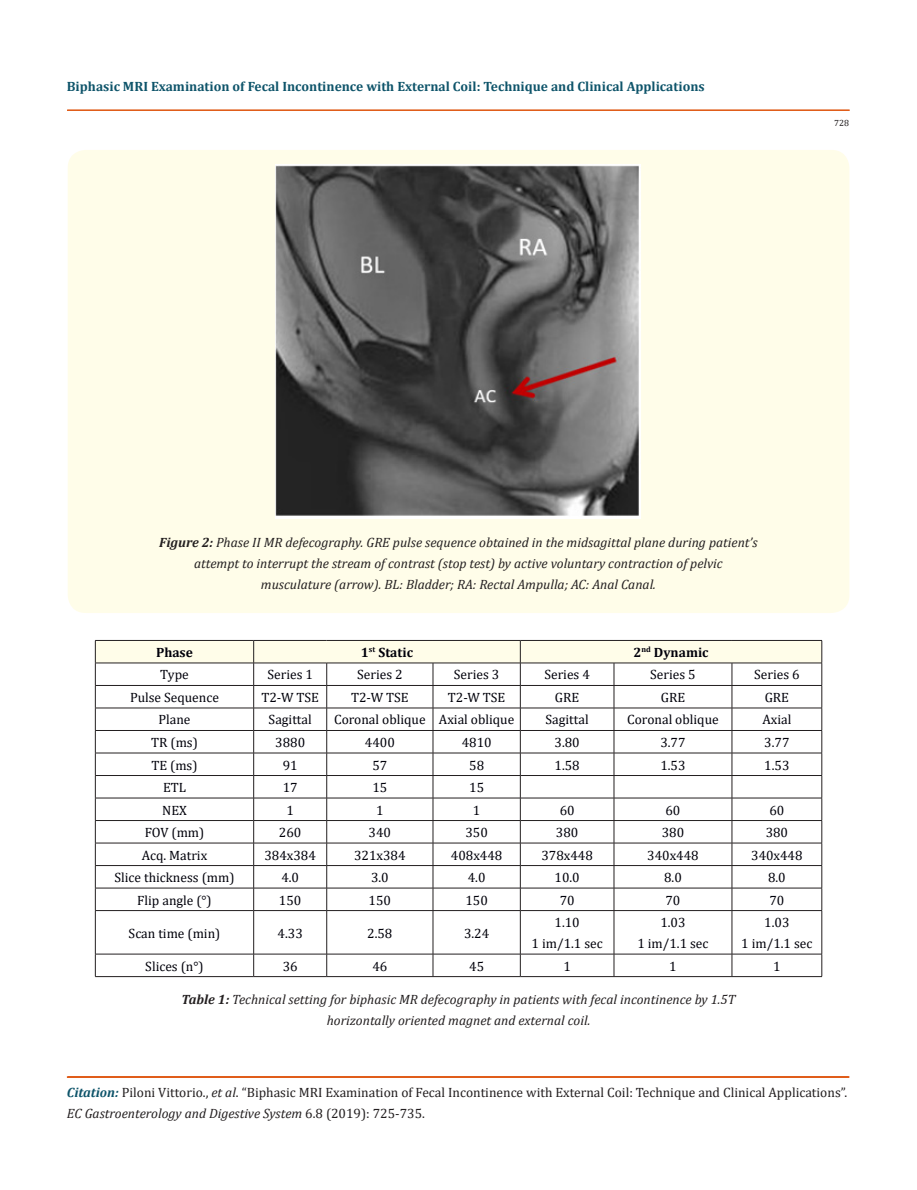
<style>
.page{position:relative;width:917px;height:1190px;background:#fff}
.page>*{position:absolute;margin:0;border:0;box-sizing:border-box;transform-origin:0 0}
.t1{font:13.5px "Cambria";color:#00000a}
.t2{font:italic 13.5px/21px "Cambria";color:#231f20;text-align:center}
.t3{font:13.5px/21px "Cambria";color:#231f20}
.t4{font:700 13.5px "Cambria";color:#0e546a}
.t5{font:700 13.5px "Cambria";color:#00000a}
.t6{font:9px "Cambria";color:#231f20}
.s1{font-weight:700}
.s2{font-weight:700;font-style:italic;color:#0e546a}
.s3{font-style:italic}
</style>
<div class="page">
<div style="left:67px;top:110px;width:782px;height:1px;border:1px solid #e05d1a"></div>
<div style="left:67px;top:1076px;width:782px;height:1px;border:1px solid #e05d1a"></div>
<svg style="left:95px;top:640px;width:727px;height:270px"></svg>
<hr style="left:95px;top:910px;width:159px;height:1px;background:#231f20">
<hr style="left:95px;top:910px;width:1px;height:44px;background:#231f20">
<hr style="left:254px;top:910px;width:73px;height:1px;background:#231f20">
<hr style="left:253px;top:910px;width:1px;height:44px;background:#231f20">
<hr style="left:327px;top:910px;width:106px;height:1px;background:#231f20">
<hr style="left:326px;top:910px;width:1px;height:44px;background:#231f20">
<hr style="left:433px;top:910px;width:87px;height:1px;background:#231f20">
<hr style="left:433px;top:910px;width:1px;height:44px;background:#231f20">
<hr style="left:520px;top:910px;width:94px;height:1px;background:#231f20">
<hr style="left:520px;top:910px;width:1px;height:44px;background:#231f20">
<hr style="left:614px;top:910px;width:118px;height:1px;background:#231f20">
<hr style="left:613px;top:910px;width:1px;height:44px;background:#231f20">
<hr style="left:732px;top:910px;width:90px;height:1px;background:#231f20">
<hr style="left:731px;top:910px;width:1px;height:44px;background:#231f20">
<hr style="left:821px;top:910px;width:1px;height:44px;background:#231f20">
<hr style="left:95px;top:953px;width:159px;height:1px;background:#231f20">
<svg style="left:95px;top:954px;width:1px;height:22px"></svg>
<hr style="left:254px;top:953px;width:73px;height:1px;background:#231f20">
<svg style="left:253px;top:954px;width:1px;height:22px"></svg>
<hr style="left:327px;top:953px;width:106px;height:1px;background:#231f20">
<svg style="left:326px;top:954px;width:1px;height:22px"></svg>
<hr style="left:433px;top:953px;width:87px;height:1px;background:#231f20">
<svg style="left:433px;top:954px;width:1px;height:22px"></svg>
<hr style="left:520px;top:953px;width:94px;height:1px;background:#231f20">
<svg style="left:520px;top:954px;width:1px;height:22px"></svg>
<hr style="left:614px;top:953px;width:118px;height:1px;background:#231f20">
<svg style="left:613px;top:954px;width:1px;height:22px"></svg>
<hr style="left:732px;top:953px;width:90px;height:1px;background:#231f20">
<svg style="left:731px;top:954px;width:1px;height:22px"></svg>
<svg style="left:821px;top:954px;width:1px;height:22px"></svg>
<hr style="left:95px;top:976px;width:159px;height:1px;background:#231f20">
<hr style="left:254px;top:976px;width:73px;height:1px;background:#231f20">
<hr style="left:327px;top:976px;width:106px;height:1px;background:#231f20">
<hr style="left:433px;top:976px;width:87px;height:1px;background:#231f20">
<hr style="left:520px;top:976px;width:94px;height:1px;background:#231f20">
<hr style="left:614px;top:976px;width:118px;height:1px;background:#231f20">
<hr style="left:732px;top:976px;width:90px;height:1px;background:#231f20">
<div style="left:68px;top:150px;width:781px;height:463px;background:#fffde9;border-radius:18px"></div>
<img style="left:275px;top:164px;width:366px;height:355px">
<p class="t4" style="left:67px;top:77px;width:639px">Biphasic MRI Examination of Fecal Incontinence with External Coil: Technique and Clinical Applications</p>
<p class="t6" style="left:834px;top:117px;width:16px">728</p>
<p class="t2" style="left:159px;top:531px;width:600px"><span class="s1">Figure 2:</span> Phase II MR defecography. GRE pulse sequence obtained in the midsagittal plane during patient’s attempt to interrupt the stream of contrast (stop test) by active voluntary contraction of pelvic musculature (arrow). BL: Bladder; RA: Rectal Ampulla; AC: Anal Canal.</p>
<p class="t5" style="left:156px;top:643px;width:38px">Phase</p>
<p class="t5" style="left:361px;top:643px;width:54px">1<sup>st</sup> Static</p>
<p class="t5" style="left:633px;top:643px;width:77px">2<sup>nd</sup> Dynamic</p>
<p class="t1" style="left:160px;top:667px;width:30px">Type</p>
<p class="t1" style="left:267px;top:667px;width:47px">Series 1</p>
<p class="t1" style="left:357px;top:667px;width:47px">Series 2</p>
<p class="t1" style="left:454px;top:667px;width:47px">Series 3</p>
<p class="t1" style="left:544px;top:667px;width:47px">Series 4</p>
<p class="t1" style="left:650px;top:667px;width:47px">Series 5</p>
<p class="t1" style="left:754px;top:667px;width:47px">Series 6</p>
<p class="t1" style="left:130px;top:689px;width:90px">Pulse Sequence</p>
<p class="t1" style="left:261px;top:689px;width:59px">T2-W TSE</p>
<p class="t1" style="left:351px;top:689px;width:59px">T2-W TSE</p>
<p class="t1" style="left:448px;top:689px;width:59px">T2-W TSE</p>
<p class="t1" style="left:555px;top:689px;width:26px">GRE</p>
<p class="t1" style="left:660px;top:689px;width:26px">GRE</p>
<p class="t1" style="left:764px;top:689px;width:26px">GRE</p>
<p class="t1" style="left:158px;top:712px;width:34px">Plane</p>
<p class="t1" style="left:269px;top:712px;width:45px">Sagittal</p>
<p class="t1" style="left:334px;top:712px;width:93px">Coronal oblique</p>
<p class="t1" style="left:439px;top:712px;width:77px">Axial oblique</p>
<p class="t1" style="left:545px;top:712px;width:45px">Sagittal</p>
<p class="t1" style="left:627px;top:712px;width:93px">Coronal oblique</p>
<p class="t1" style="left:762px;top:712px;width:30px">Axial</p>
<p class="t1" style="left:151px;top:734px;width:48px">TR (ms)</p>
<p class="t1" style="left:275px;top:734px;width:31px">3880</p>
<p class="t1" style="left:365px;top:734px;width:31px">4400</p>
<p class="t1" style="left:461px;top:734px;width:31px">4810</p>
<p class="t1" style="left:554px;top:734px;width:27px">3.80</p>
<p class="t1" style="left:660px;top:734px;width:27px">3.77</p>
<p class="t1" style="left:764px;top:734px;width:27px">3.77</p>
<p class="t1" style="left:151px;top:757px;width:48px">TE (ms)</p>
<p class="t1" style="left:283px;top:757px;width:16px">91</p>
<p class="t1" style="left:372px;top:757px;width:16px">57</p>
<p class="t1" style="left:469px;top:757px;width:16px">58</p>
<p class="t1" style="left:554px;top:757px;width:27px">1.58</p>
<p class="t1" style="left:660px;top:757px;width:27px">1.53</p>
<p class="t1" style="left:764px;top:757px;width:27px">1.53</p>
<p class="t1" style="left:163px;top:779px;width:25px">ETL</p>
<p class="t1" style="left:283px;top:779px;width:16px">17</p>
<p class="t1" style="left:372px;top:779px;width:16px">15</p>
<p class="t1" style="left:469px;top:779px;width:16px">15</p>
<p class="t1" style="left:162px;top:802px;width:26px">NEX</p>
<p class="t1" style="left:286px;top:802px;width:9px">1</p>
<p class="t1" style="left:376px;top:802px;width:9px">1</p>
<p class="t1" style="left:473px;top:802px;width:9px">1</p>
<p class="t1" style="left:559px;top:802px;width:16px">60</p>
<p class="t1" style="left:665px;top:802px;width:16px">60</p>
<p class="t1" style="left:769px;top:802px;width:16px">60</p>
<p class="t1" style="left:145px;top:824px;width:61px">FOV (mm)</p>
<p class="t1" style="left:279px;top:824px;width:24px">260</p>
<p class="t1" style="left:368px;top:824px;width:24px">340</p>
<p class="t1" style="left:465px;top:824px;width:24px">350</p>
<p class="t1" style="left:556px;top:824px;width:24px">380</p>
<p class="t1" style="left:661px;top:824px;width:24px">380</p>
<p class="t1" style="left:765px;top:824px;width:24px">380</p>
<p class="t1" style="left:142px;top:847px;width:67px">Acq. Matrix</p>
<p class="t1" style="left:264px;top:847px;width:53px">384x384</p>
<p class="t1" style="left:354px;top:847px;width:53px">321x384</p>
<p class="t1" style="left:451px;top:847px;width:53px">408x448</p>
<p class="t1" style="left:541px;top:847px;width:53px">378x448</p>
<p class="t1" style="left:647px;top:847px;width:53px">340x448</p>
<p class="t1" style="left:751px;top:847px;width:53px">340x448</p>
<p class="t1" style="left:114px;top:869px;width:121px">Slice thickness (mm)</p>
<p class="t1" style="left:281px;top:869px;width:19px">4.0</p>
<p class="t1" style="left:371px;top:869px;width:19px">3.0</p>
<p class="t1" style="left:468px;top:869px;width:19px">4.0</p>
<p class="t1" style="left:554px;top:869px;width:27px">10.0</p>
<p class="t1" style="left:664px;top:869px;width:19px">8.0</p>
<p class="t1" style="left:768px;top:869px;width:19px">8.0</p>
<p class="t1" style="left:137px;top:892px;width:76px">Flip angle (°)</p>
<p class="t1" style="left:279px;top:892px;width:24px">150</p>
<p class="t1" style="left:368px;top:892px;width:24px">150</p>
<p class="t1" style="left:465px;top:892px;width:24px">150</p>
<p class="t1" style="left:559px;top:892px;width:16px">70</p>
<p class="t1" style="left:665px;top:892px;width:16px">70</p>
<p class="t1" style="left:769px;top:892px;width:16px">70</p>
<p class="t1" style="left:129px;top:925px;width:93px">Scan time (min)</p>
<p class="t1" style="left:277px;top:925px;width:27px">4.33</p>
<p class="t1" style="left:367px;top:925px;width:27px">2.58</p>
<p class="t1" style="left:464px;top:925px;width:27px">3.24</p>
<p class="t1" style="left:554px;top:914px;width:27px">1.10</p>
<p class="t1" style="left:531px;top:935px;width:73px">1 im/1.1 sec</p>
<p class="t1" style="left:660px;top:914px;width:27px">1.03</p>
<p class="t1" style="left:637px;top:935px;width:73px">1 im/1.1 sec</p>
<p class="t1" style="left:764px;top:914px;width:27px">1.03</p>
<p class="t1" style="left:741px;top:935px;width:73px">1 im/1.1 sec</p>
<p class="t1" style="left:145px;top:958px;width:60px">Slices (n°)</p>
<p class="t1" style="left:283px;top:958px;width:16px">36</p>
<p class="t1" style="left:372px;top:958px;width:16px">46</p>
<p class="t1" style="left:469px;top:958px;width:16px">45</p>
<p class="t1" style="left:563px;top:958px;width:9px">1</p>
<p class="t1" style="left:669px;top:958px;width:9px">1</p>
<p class="t1" style="left:773px;top:958px;width:9px">1</p>
<p class="t2" style="left:182px;top:988px;width:555px"><span class="s1">Table 1:</span> Technical setting for biphasic MR defecography in patients with fecal incontinence by 1.5T horizontally oriented magnet and external coil.</p>
<p class="t3" style="left:67px;top:1081px;width:781px"><span class="s2">Citation:</span> Piloni Vittorio., <span class="s3">et al</span>. “Biphasic MRI Examination of Fecal Incontinence with External Coil: Technique and Clinical Applications”.<br><span class="s3">EC Gastroenterology and Digestive System</span> 6.8 (2019): 725-735.</p>
</div>
